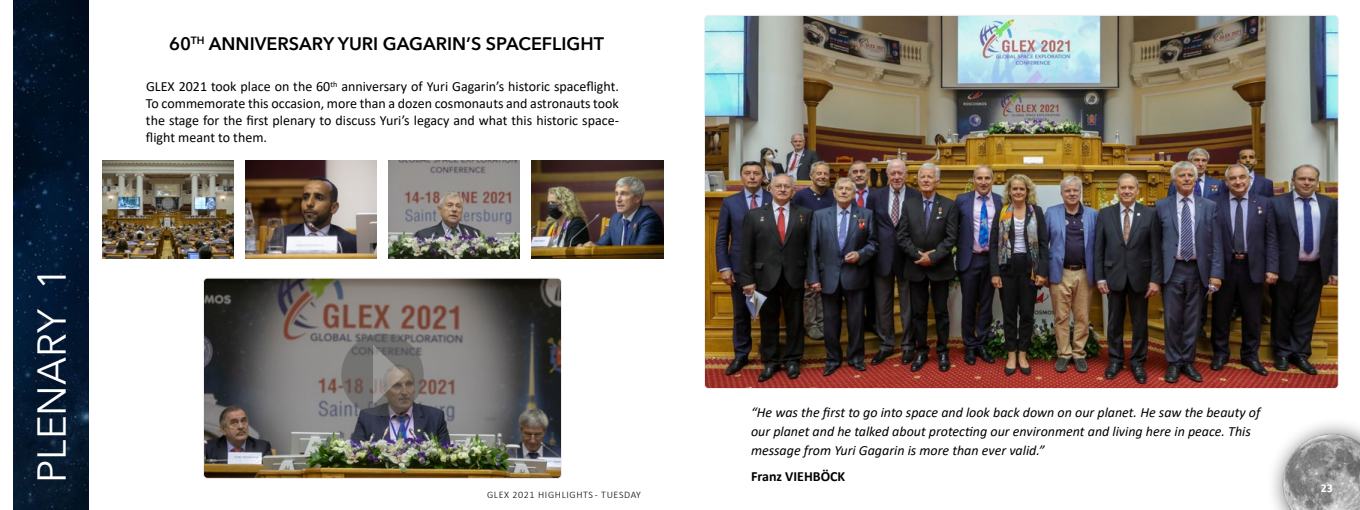
<style>
.page{position:relative;width:1360px;height:510px;background:#fff}
.page>*{position:absolute;margin:0;border:0;box-sizing:border-box;transform-origin:0 0}
.t1{font:40px "Avenir Next LT Pro";color:#fff}
.t2{font:600 18px "Avenir Next LT Pro";color:#000}
.t3{font:14px/17px "Calibri";color:#000;text-align:justify}
.t4{font:italic 14px/19px "Calibri";color:#000}
.t5{font:700 14px "Calibri";color:#000}
.t6{font:700 12px "Calibri";color:#fff}
.t7{font:300 10px "Calibri";letter-spacing:.06em;color:#000}
</style>
<div class="page">
<div style="left:1266px;top:417px;width:94px;height:93px;background:#000;opacity:.75"></div>
<img style="left:1283px;top:434px;width:77px;height:76px">
<img style="left:205px;top:280px;width:355px;height:197px">
<div style="left:203px;top:278px;width:359px;height:201px;border:1px solid #ededed;border-radius:4px"></div>
<img style="left:706px;top:17px;width:631px;height:370px">
<img style="left:13px;top:0;width:75px;height:510px">
<img style="left:102px;top:160px;width:131px;height:99px">
<img style="left:245px;top:160px;width:131px;height:99px">
<img style="left:388px;top:160px;width:132px;height:99px">
<img style="left:532px;top:160px;width:131px;height:99px">
<svg style="left:341px;top:334px;width:83px;height:82px;background:#6c6867"></svg>
<svg style="left:373px;top:345px;width:32px;height:60px;background:#827c77"></svg>
<h1 class="t1" style="left:28px;top:483px;width:217px;rotate:-90deg">PLENARY 1</h1>
<p class="t2" style="left:169px;top:33px;width:436px">60<sup>TH</sup> ANNIVERSARY YURI GAGARIN’S SPACEFLIGHT</p>
<p class="t3" style="left:146px;top:78px;width:474px">GLEX 2021 took place on the 60<sup>th</sup> anniversary of Yuri Gagarin’s historic spaceflight.<br>To commemorate this occasion, more than a dozen cosmonauts and astronauts took the stage for the first plenary to discuss Yuri’s legacy and what this historic space&shy;flight meant to them.</p>
<p class="t7" style="left:487px;top:489px;width:155px">GLEX 2021 HIGHLIGHTS - TUESDAY</p>
<p class="t4" style="left:751px;top:403px;width:511px">“He was the first to go into space and look back down on our planet. He saw the beauty of our planet and he talked about protecting our environment and living here in peace. This message from Yuri Gagarin is more than ever valid.”</p>
<p class="t5" style="left:751px;top:467px;width:96px">Franz VIEHBÖCK</p>
<p class="t6" style="left:1321px;top:480px;width:14px">23</p>
</div>
